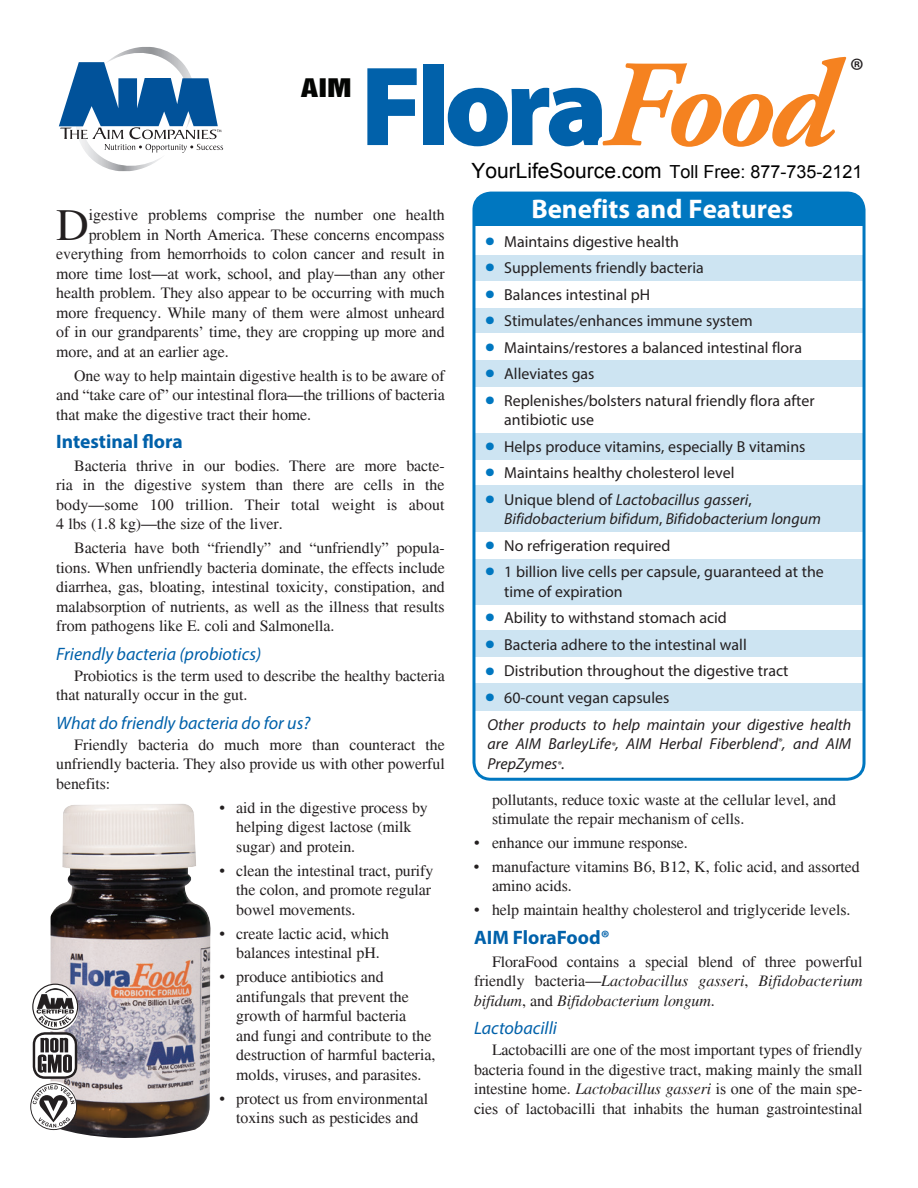
<style>
.page{position:relative;width:918px;height:1188px;background:#fff}
.page>*{position:absolute;margin:0;border:0;box-sizing:border-box;transform-origin:0 0}
.t1{font:900 113.85px "Myriad Pro";letter-spacing:-.05em;color:#0161aa}
.t2{font:45.3px "Times";color:#231f20}
.t3{font:34.2px "Myriad Pro";color:#231f20}
.t4{font:700 27px "Myriad Pro";color:#fff}
.t5{font:23.4px "Helvetica Inserat";color:#040503;scale:1.35 1}
.t6{font:700 19.5px "Myriad Pro";color:#0161aa}
.t7{font:italic 18px "Myriad Pro";color:#0161aa}
.t8{font:18px "Arial";color:#000}
.t9{font:15.9px/19.5px "Times";letter-spacing:-.005em;color:#231f20;text-align:justify}
.t10{font:15.9px/19.5px "Myriad Pro";color:#231f20}
.t11{font:italic 15.9px/19.5px "Myriad Pro";color:#231f20}
.s1{font-family:"Adobe Garamond Pro";font-weight:700;font-style:italic;font-size:123.3px;color:#f58220}
.s2{font-size:21px}
.s3{font-size:36.9px;color:#0077c0}
.s4{font-style:normal;font-size:36.9px;color:#0077c0}
.s5{font-style:normal}
.s6{font-size:9.9px}
.s7{font-style:italic}
</style>
<div class="page">
<div style="left:474px;top:683px;width:391px;height:28px;background:#cde4f2"></div>
<div style="left:473px;top:361px;width:391px;height:26px;background:#cde4f2"></div>
<svg style="left:59px;top:47px;width:164px;height:124px"></svg>
<img style="left:51px;top:804px;width:160px;height:334px">
<div style="left:474px;top:631px;width:390px;height:26px;background:#cde4f2"></div>
<div style="left:474px;top:559px;width:390px;height:45px;background:#cde4f2"></div>
<div style="left:475px;top:486px;width:389px;height:46px;background:#cde4f2"></div>
<div style="left:474px;top:308px;width:390px;height:25px;background:#cde4f2"></div>
<div style="left:474px;top:255px;width:390px;height:25px;background:#cde4f2"></div>
<div style="left:474px;top:193px;width:390px;height:33px;background:#0077c0"></div>
<div style="left:472px;top:192px;width:394px;height:589px;border:3px solid #0077c0;border-radius:17px"></div>
<div style="left:475px;top:433px;width:389px;height:27px;background:#cde4f2"></div>
<svg style="left:33px;top:987px;width:45px;height:45px"></svg>
<svg style="left:30px;top:1083px;width:47px;height:47px"></svg>
<svg style="left:34px;top:1033px;width:42px;height:45px"></svg>
<div style="left:33px;top:1032px;width:44px;height:47px;border:2px solid #231f20;border-radius:11px"></div>
<svg style="left:38px;top:1038px;width:34px;height:35px"></svg>
<svg style="left:33px;top:984px;width:45px;height:45px"></svg>
<svg style="left:45px;top:988px;width:10px;height:5px"></svg>
<svg style="left:37px;top:1009px;width:37px;height:18px"></svg>
<div style="left:32px;top:984px;width:46px;height:46px;border:1px solid #231f20;border-radius:50%"></div>
<h3 class="t5" style="left:301px;top:73px;width:39px">AIM</h3>
<h1 class="t1" style="left:360px;top:31px;width:475px">Flora<span class="s1">Food</span></h1>
<h3 class="t3" style="left:850px;top:49px;width:16px">®</h3>
<p class="t8" style="left:471px;top:159px;width:393px"><span class="s2">YourLifeSource.com</span> Toll Free: 877-735-2121</p>
<h2 class="t2" style="left:56px;top:199px;width:34px">D</h2>
<p class="t9" style="left:89px;top:206px;width:358px">igestive problems comprise the number one health</p>
<p class="t9" style="left:89px;top:225px;width:357px">problem in North America. These concerns encompass</p>
<p class="t9" style="left:56px;top:245px;width:390px">everything from hemorrhoids to colon cancer and result in</p>
<p class="t9" style="left:56px;top:264px;width:390px">more time lost—at work, school, and play—than any other</p>
<p class="t9" style="left:56px;top:284px;width:390px">health problem. They also appear to be occurring with much</p>
<p class="t9" style="left:56px;top:303px;width:390px">more frequency. While many of them were almost unheard</p>
<p class="t9" style="left:56px;top:322px;width:390px">of in our grandparents’ time, they are cropping up more and</p>
<p class="t9" style="left:56px;top:342px;width:174px">more, and at an earlier age.</p>
<p class="t9" style="left:56px;top:366px;width:390px;text-indent:18px">One way to help maintain digestive health is to be aware of and “take care of” our intestinal flora—the trillions of bacteria that make the digestive tract their home.</p>
<p class="t6" style="left:56px;top:429px;width:128px">Intestinal flora</p>
<p class="t9" style="left:56px;top:456px;width:390px;text-indent:18px">Bacteria thrive in our bodies. There are more bacte&shy;ria in the digestive system than there are cells in the body—some 100 trillion. Their total weight is about 4 lbs (1.8 kg)—the size of the liver.</p>
<p class="t9" style="left:56px;top:539px;width:390px;text-indent:18px">Bacteria have both “friendly” and “unfriendly” popula&shy;tions. When unfriendly bacteria dominate, the effects include diarrhea, gas, bloating, intestinal toxicity, constipation, and malabsorption of nutrients, as well as the illness that results from pathogens like E. coli and Salmonella.</p>
<p class="t7" style="left:56px;top:643px;width:206px">Friendly bacteria (probiotics)</p>
<p class="t9" style="left:56px;top:666px;width:390px;text-indent:18px">Probiotics is the term used to describe the healthy bacteria that naturally occur in the gut.</p>
<p class="t7" style="left:56px;top:712px;width:256px">What do friendly bacteria do for us?</p>
<p class="t9" style="left:56px;top:735px;width:390px;text-indent:18px">Friendly bacteria do much more than counteract the unfriendly bacteria. They also provide us with other powerful benefits:</p>
<p class="t9" style="left:236px;top:798px;width:193px;text-align:left;text-indent:-17px">• aid in the digestive process by helping digest lactose (milk sugar) and protein.</p>
<p class="t9" style="left:236px;top:861px;width:199px;text-align:left;text-indent:-17px">• clean the intestinal tract, purify the colon, and promote regular bowel movements.</p>
<p class="t9" style="left:220px;top:924px;width:171px;text-align:center">• create lactic acid, which balances intestinal pH.</p>
<p class="t9" style="left:236px;top:967px;width:201px;text-align:left;text-indent:-17px">• produce antibiotics and antifungals that prevent the growth of harmful bacteria<br>and fungi and contribute to the destruction of harmful bacteria, molds, viruses, and parasites.</p>
<p class="t9" style="left:220px;top:1089px;width:210px;text-align:center">• protect us from environmental toxins such as pesticides and</p>
<h3 class="t4" style="left:531px;top:192px;width:263px">Benefits and Features</h3>
<p class="t10" style="left:485px;top:231px;width:196px"><span class="s3">•</span> Maintains digestive health</p>
<p class="t10" style="left:485px;top:258px;width:221px"><span class="s3">•</span> Supplements friendly bacteria</p>
<p class="t10" style="left:485px;top:284px;width:167px"><span class="s3">•</span> Balances intestinal pH</p>
<p class="t10" style="left:485px;top:311px;width:270px"><span class="s3">•</span> Stimulates/enhances immune system</p>
<p class="t10" style="left:485px;top:337px;width:319px"><span class="s3">•</span> Maintains/restores a balanced intestinal flora</p>
<p class="t10" style="left:485px;top:364px;width:111px"><span class="s3">•</span> Alleviates gas</p>
<p class="t10" style="left:504px;top:390px;width:312px;text-indent:-20px"><span class="s3">•</span> Replenishes/bolsters natural friendly flora after antibiotic use</p>
<p class="t10" style="left:485px;top:436px;width:322px"><span class="s3">•</span> Helps produce vitamins, especially B vitamins</p>
<p class="t10" style="left:485px;top:463px;width:251px"><span class="s3">•</span> Maintains healthy cholesterol level</p>
<p class="t11" style="left:504px;top:490px;width:318px;text-indent:-20px"><span class="s4">•</span> <span class="s5">Unique blend of</span> Lactobacillus gasseri<span class="s5">,<br></span>Bifidobacterium bifidum<span class="s5">,</span> Bifidobacterium longum</p>
<p class="t10" style="left:485px;top:536px;width:187px"><span class="s3">•</span> No refrigeration required</p>
<p class="t10" style="left:504px;top:562px;width:321px;text-indent:-20px"><span class="s3">•</span> 1 billion live cells per capsule, guaranteed at the time of expiration</p>
<p class="t10" style="left:485px;top:608px;width:244px"><span class="s3">•</span> Ability to withstand stomach acid</p>
<p class="t10" style="left:485px;top:635px;width:264px"><span class="s3">•</span> Bacteria adhere to the intestinal wall</p>
<p class="t10" style="left:485px;top:661px;width:305px"><span class="s3">•</span> Distribution throughout the digestive tract</p>
<p class="t11" style="left:485px;top:684px;width:368px;line-height:26.7px"><span class="s4">•</span> <span class="s5">60-count vegan capsules<br></span>Other products to help maintain your digestive health</p>
<p class="t11" style="left:487px;top:734px;width:365px">are AIM BarleyLife<span class="s6">®</span>, AIM Herbal Fiberblend<sup>®</sup>, and AIM<br>PrepZymes<span class="s6">®</span>.</p>
<p class="t9" style="left:492px;top:790px;width:346px">pollutants, reduce toxic waste at the cellular level, and stimulate the repair mechanism of cells.</p>
<p class="t9" style="left:474px;top:833px;width:215px">• enhance our immune response.</p>
<p class="t9" style="left:492px;top:857px;width:369px;text-indent:-18px">• manufacture vitamins B6, B12, K, folic acid, and assorted amino acids.</p>
<p class="t9" style="left:474px;top:901px;width:378px">• help maintain healthy cholesterol and triglyceride levels.</p>
<p class="t6" style="left:474px;top:925px;width:137px">AIM FloraFood®</p>
<p class="t9" style="left:474px;top:952px;width:390px;text-indent:18px">FloraFood contains a special blend of three powerful friendly bacteria—<span class="s7">Lactobacillus gasseri</span>, <span class="s7">Bifidobacterium bifidum</span>, and <span class="s7">Bifidobacterium longum</span>.</p>
<p class="t7" style="left:474px;top:1017px;width:84px">Lactobacilli</p>
<p class="t9" style="left:474px;top:1040px;width:390px;text-indent:18px">Lactobacilli are one of the most important types of friendly bacteria found in the digestive tract, making mainly the small intestine home. <span class="s7">Lactobacillus gasseri</span> is one of the main spe&shy;cies of lactobacilli that inhabits the human gastrointestinal</p>
</div>
